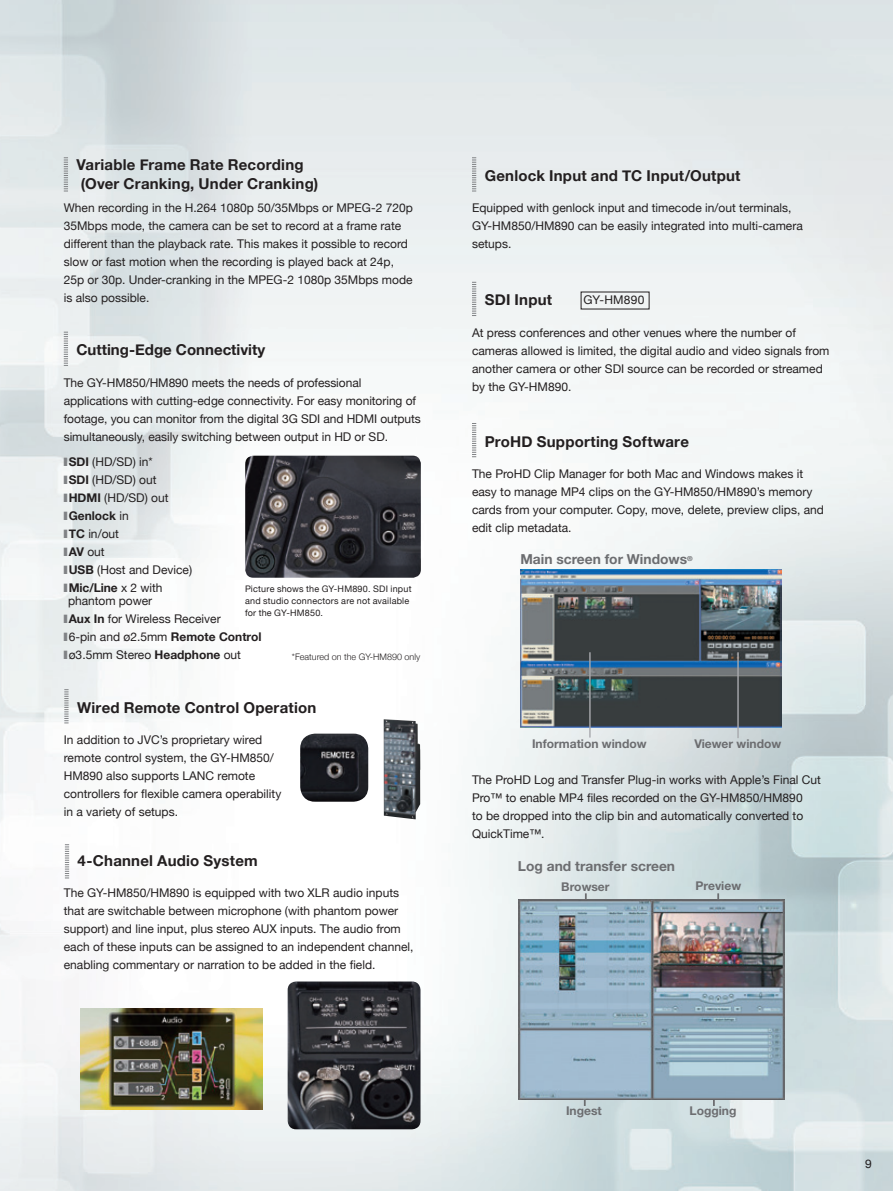
<style>
.page{position:relative;width:893px;height:1191px;background:#fff}
.page>*{position:absolute;margin:0;border:0;box-sizing:border-box;transform-origin:0 0}
.t1{font:700 15px "Helvetica Neue";letter-spacing:.015em;color:#231f20}
.t2{font:700 13.8px "Helvetica Neue";color:#6c6d70}
.t3{font:700 12.15px "Helvetica Neue";color:#6c6d70}
.t4{font:12px/18px "Helvetica Neue";color:#231f20}
.t5{font:700 12px "Helvetica Neue";color:#231f20}
.t6{font:9px/12px "Helvetica Neue";letter-spacing:.025em;color:#231f20}
.t7{font:300 9px "Helvetica Neue";color:#231f20}
.s1{color:#808285}
.s2{font-weight:700}
.s3{font-weight:400}
</style>
<div class="page">
<img style="left:0;top:0;width:893px;height:1191px">
<svg style="left:64px;top:157px;width:4px;height:35px"></svg>
<svg style="left:472px;top:157px;width:4px;height:35px"></svg>
<svg style="left:472px;top:282px;width:4px;height:34px"></svg>
<svg style="left:472px;top:423px;width:4px;height:34px"></svg>
<svg style="left:64px;top:332px;width:4px;height:34px"></svg>
<svg style="left:64px;top:689px;width:5px;height:34px"></svg>
<svg style="left:65px;top:844px;width:4px;height:34px"></svg>
<img style="left:81px;top:1008px;width:181px;height:101px">
<img style="left:245px;top:456px;width:176px;height:122px">
<img style="left:300px;top:733px;width:68px;height:68px">
<img style="left:288px;top:981px;width:132px;height:148px">
<img style="left:384px;top:719px;width:36px;height:100px">
<img style="left:520px;top:570px;width:262px;height:158px">
<hr style="left:589px;top:652px;width:2px;height:85px;background:#a8a9ad">
<hr style="left:737px;top:652px;width:2px;height:86px;background:#a8a9ad">
<svg style="left:585px;top:893px;width:2px;height:6px"></svg>
<svg style="left:717px;top:893px;width:2px;height:6px"></svg>
<svg style="left:584px;top:1099px;width:2px;height:7px"></svg>
<svg style="left:713px;top:1099px;width:2px;height:7px"></svg>
<img style="left:518px;top:899px;width:266px;height:200px">
<p class="t1" style="left:77px;top:153px;width:229px">Variable Frame Rate Recording</p>
<p class="t1" style="left:81px;top:172px;width:239px">(Over Cranking, Under Cranking)</p>
<p class="t4" style="left:64px;top:200px;width:351px">When recording in the H.264 1080p 50/35Mbps or MPEG-2 720p 35Mbps mode, the camera can be set to record at a frame rate different than the playback rate. This makes it possible to record slow or fast motion when the recording is played back at 24p, 25p or 30p. Under-cranking in the MPEG-2 1080p 35Mbps mode is also possible.</p>
<p class="t1" style="left:77px;top:338px;width:190px">Cutting-Edge Connectivity</p>
<p class="t4" style="left:64px;top:374px;width:359px">The GY-HM850/HM890 meets the needs of professional applications with cutting-edge connectivity. For easy monitoring of footage, you can monitor from the digital 3G SDI and HDMI outputs simultaneously, easily switching between output in HD or SD.</p>
<p class="t4" style="left:64px;top:453px;width:90px"><span class="s1">■</span> <span class="s2">SDI</span> (HD/SD) in*</p>
<p class="t4" style="left:64px;top:471px;width:94px"><span class="s1">■</span> <span class="s2">SDI</span> (HD/SD) out</p>
<p class="t4" style="left:64px;top:489px;width:106px"><span class="s1">■</span> <span class="s2">HDMI</span> (HD/SD) out</p>
<p class="t5" style="left:64px;top:506px;width:66px"><span class="s1">■</span> Genlock <span class="s3">in</span></p>
<p class="t4" style="left:64px;top:525px;width:57px"><span class="s1">■</span> <span class="s2">TC</span> in/out</p>
<p class="t4" style="left:64px;top:543px;width:42px"><span class="s1">■</span> <span class="s2">AV</span> out</p>
<p class="t4" style="left:64px;top:561px;width:130px"><span class="s1">■</span> <span class="s2">USB</span> (Host and Device)</p>
<p class="t5" style="left:64px;top:578px;width:100px"><span class="s1">■</span> Mic/Line <span class="s3">x 2 with</span></p>
<p class="t4" style="left:68px;top:592px;width:85px">phantom power</p>
<p class="t4" style="left:64px;top:610px;width:158px"><span class="s1">■</span> <span class="s2">Aux In</span> for Wireless Receiver</p>
<p class="t4" style="left:64px;top:628px;width:199px"><span class="s1">■</span> 6-pin and ø2.5mm <span class="s2">Remote Control</span></p>
<p class="t4" style="left:64px;top:646px;width:179px"><span class="s1">■</span> ø3.5mm Stereo <span class="s2">Headphone</span> out</p>
<p class="t6" style="left:245px;top:583px;width:168px">Picture shows the GY-HM890. SDI input and studio connectors are not available for the GY-HM850.</p>
<p class="t7" style="left:292px;top:649px;width:130px">*Featured on the GY-HM890 only</p>
<p class="t1" style="left:77px;top:695px;width:241px">Wired Remote Control Operation</p>
<p class="t4" style="left:64px;top:731px;width:219px">In addition to JVC’s proprietary wired remote control system, the GY-HM850/ HM890 also supports LANC remote controllers for flexible camera operability in a variety of setups.</p>
<p class="t1" style="left:78px;top:848px;width:182px">4-Channel Audio System</p>
<p class="t4" style="left:64px;top:884px;width:351px">The GY-HM850/HM890 is equipped with two XLR audio inputs that are switchable between microphone (with phantom power support) and line input, plus stereo AUX inputs. The audio from each of these inputs can be assigned to an independent channel, enabling commentary or narration to be added in the field.</p>
<p class="t1" style="left:485px;top:164px;width:257px">Genlock Input and TC Input/Output</p>
<p class="t4" style="left:472px;top:200px;width:332px">Equipped with genlock input and timecode in/out terminals,<br>GY-HM850/HM890 can be easily integrated into multi-camera setups.</p>
<p class="t1" style="left:485px;top:288px;width:69px">SDI Input</p>
<p class="t4" style="left:584px;top:292px;width:62px">GY-HM890</p>
<p class="t4" style="left:472px;top:324px;width:359px">At press conferences and other venues where the number of cameras allowed is limited, the digital audio and video signals from another camera or other SDI source can be recorded or streamed by the GY-HM890.</p>
<p class="t1" style="left:485px;top:429px;width:206px">ProHD Supporting Software</p>
<p class="t4" style="left:472px;top:465px;width:353px">The ProHD Clip Manager for both Mac and Windows makes it easy to manage MP4 clips on the GY-HM850/HM890’s memory cards from your computer. Copy, move, delete, preview clips, and edit clip metadata.</p>
<p class="t2" style="left:520px;top:550px;width:174px">Main screen for Windows<sup>®</sup></p>
<p class="t3" style="left:532px;top:736px;width:116px">Information window</p>
<p class="t3" style="left:694px;top:736px;width:88px">Viewer window</p>
<p class="t4" style="left:472px;top:771px;width:350px">The ProHD Log and Transfer Plug-in works with Apple’s Final Cut Pro™ to enable MP4 files recorded on the GY-HM850/HM890<br>to be dropped into the clip bin and automatically converted to QuickTime™.</p>
<p class="t2" style="left:518px;top:858px;width:159px">Log and transfer screen</p>
<p class="t3" style="left:561px;top:879px;width:50px">Browser</p>
<p class="t3" style="left:696px;top:878px;width:47px">Preview</p>
<p class="t3" style="left:566px;top:1103px;width:37px">Ingest</p>
<p class="t3" style="left:689px;top:1103px;width:48px">Logging</p>
<p class="t4" style="left:865px;top:1155px;width:8px">9</p>
</div>
